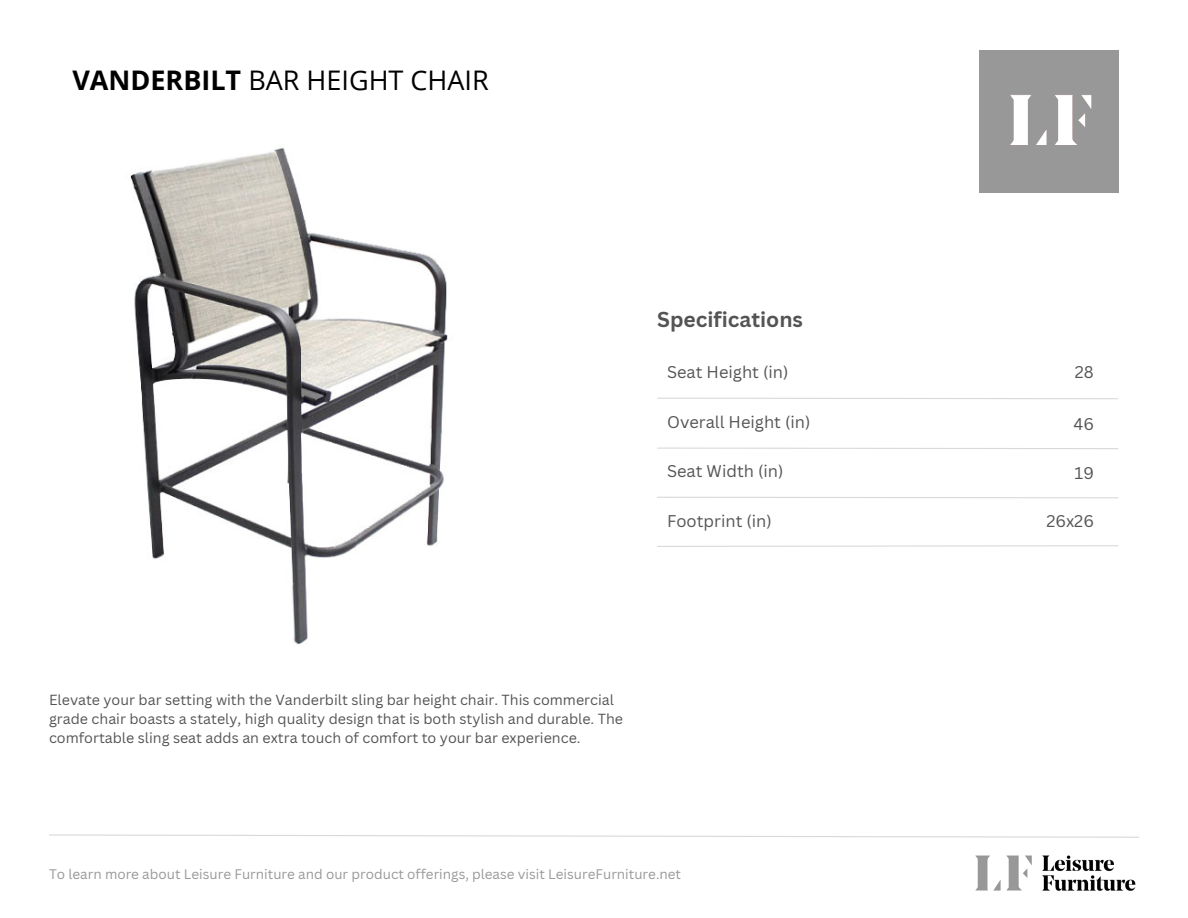
<style>
.page{position:relative;width:1188px;height:918px;background:#fff}
.page>*{position:absolute;margin:0;border:0;box-sizing:border-box;transform-origin:0 0}
.t1{font:27px "Open Sans";color:#000}
.t2{font:700 21px "Canva Sans";color:#545454}
.t3{font:16.5px "Canva Sans";color:#545454}
.t4{font:14.25px/19.2px "Canva Sans";color:#545454}
.t5{font:13.5px "Canva Sans";color:#989898}
.s1{font-weight:700}
</style>
<div class="page">
<svg style="left:49px;top:834px;width:1090px;height:4px"></svg>
<img style="left:975px;top:855px;width:161px;height:36px">
<svg style="left:657px;top:545px;width:462px;height:2px"></svg>
<svg style="left:657px;top:496px;width:462px;height:3px"></svg>
<svg style="left:657px;top:397px;width:461px;height:3px"></svg>
<svg style="left:657px;top:447px;width:462px;height:2px"></svg>
<div style="left:979px;top:50px;width:140px;height:142px;background:#989898"></div>
<img style="left:1010px;top:95px;width:82px;height:50px">
<img style="left:130px;top:147px;width:318px;height:498px">
<h1 class="t1" style="left:72px;top:62px;width:418px"><span class="s1">VANDERBILT</span> BAR HEIGHT CHAIR</h1>
<h2 class="t2" style="left:657px;top:304px;width:147px">Specifications</h2>
<p class="t3" style="left:667px;top:361px;width:123px">Seat Height (in)</p>
<p class="t3" style="left:667px;top:410px;width:145px">Overall Height (in)</p>
<p class="t3" style="left:667px;top:459px;width:118px">Seat Width (in)</p>
<p class="t3" style="left:667px;top:509px;width:106px">Footprint (in)</p>
<p class="t4" style="left:49px;top:690px;width:576px">Elevate your bar setting with the Vanderbilt sling bar height chair. This commercial grade chair boasts a stately, high quality design that is both stylish and durable. The comfortable sling seat adds an extra touch of comfort to your bar experience.</p>
<p class="t5" style="left:49px;top:865px;width:634px">To learn more about Leisure Furniture and our product offerings, please visit LeisureFurniture.net</p>
<p class="t3" style="left:1075px;top:361px;width:21px">28</p>
<p class="t3" style="left:1073px;top:413px;width:22px">46</p>
<p class="t3" style="left:1075px;top:461px;width:21px">19</p>
<p class="t3" style="left:1046px;top:509px;width:49px">26x26</p>
</div>
